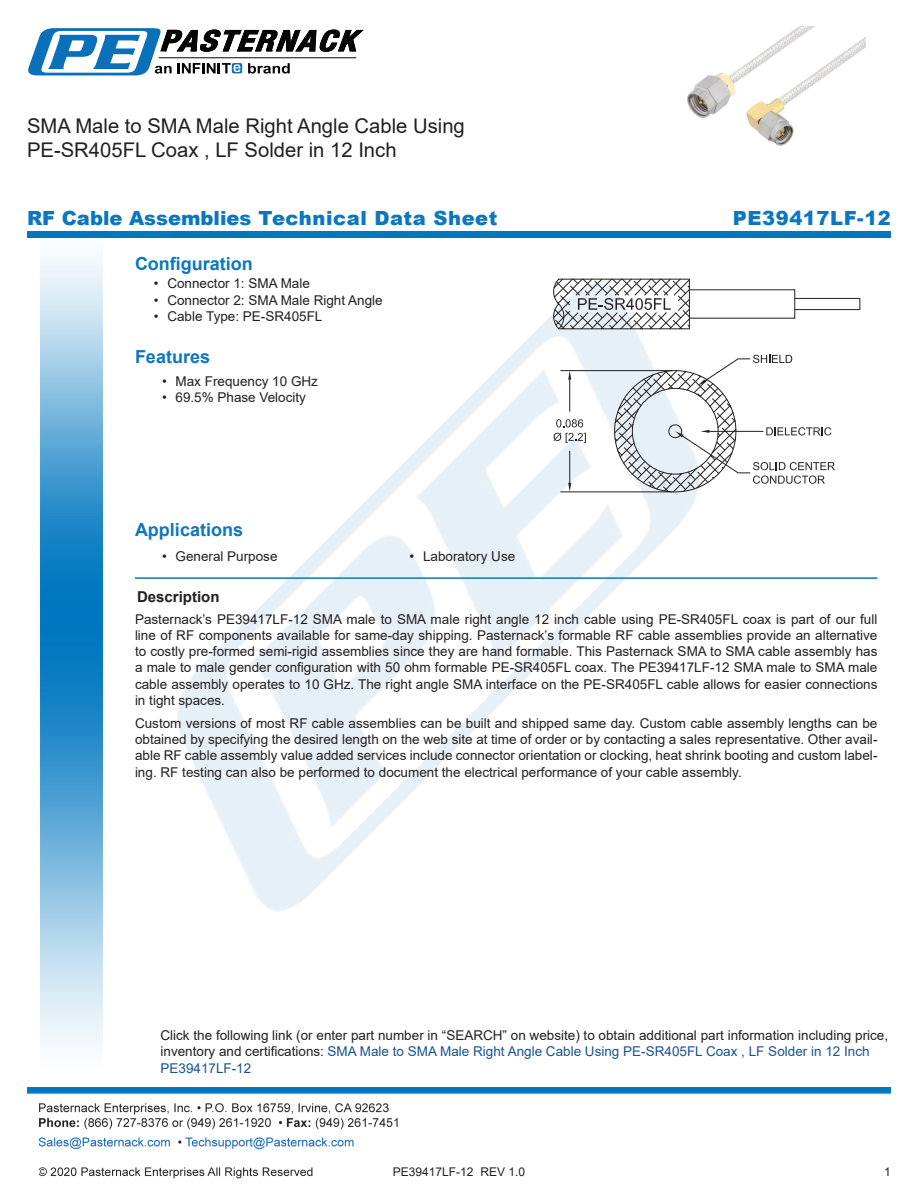
<style>
.page{position:relative;width:918px;height:1188px;background:#fff}
.page>*{position:absolute;margin:0;border:0;box-sizing:border-box;transform-origin:0 0}
.Web_Description_Para{font:20.25px/24.3px "Arial";color:#231f20}
.t1{font:900 19.5px "Arial";letter-spacing:.01em;color:#0c77be}
.t2{font:900 19.5px "Arial";letter-spacing:.03em;color:#0c77be}
.Head1{font:700 18px "Arial";color:#0c77be}
.Head1-2{font:700 15px "Arial";color:#231f20}
.MarketingDescription{font:13.5px/16.2px "Arial";color:#231f20;text-align:justify}
.Description_and_PN_L{font:13.5px/16.2px "Arial";color:#231f20}
.t3{font:12px "Arial";color:#231f20}
.s1{color:#1a5392}
</style>
<div class="page">
<img style="left:39px;top:1103px;width:359px;height:76px">
<img style="left:102px;top:255px;width:694px;height:715px">
<img style="left:27px;top:1088px;width:864px;height:7px">
<img style="left:40px;top:237px;width:62px;height:811px">
<div style="left:27px;top:231px;width:864px;height:6px;background:#0177c0"></div>
<svg style="left:28px;top:28px;width:336px;height:47px"></svg>
<hr style="left:135px;top:577px;width:743px;height:2px;background:#0c77be">
<hr style="left:561px;top:370px;width:111px;height:1px;background:#231f20">
<hr style="left:561px;top:492px;width:111px;height:1px;background:#231f20">
<hr style="left:569px;top:380px;width:1px;height:31px;background:#231f20">
<hr style="left:569px;top:451px;width:1px;height:32px;background:#231f20">
<svg style="left:568px;top:371px;width:3px;height:9px"></svg>
<svg style="left:568px;top:483px;width:3px;height:9px"></svg>
<svg style="left:553px;top:419px;width:33px;height:24px"></svg>
<hr style="left:559px;top:329px;width:130px;height:1px;background:#231f20">
<hr style="left:689px;top:318px;width:106px;height:1px;background:#231f20">
<hr style="left:689px;top:290px;width:106px;height:1px;background:#231f20">
<svg style="left:794px;top:290px;width:66px;height:28px"></svg>
<svg style="left:552px;top:279px;width:138px;height:50px"></svg>
<svg style="left:614px;top:355px;width:221px;height:137px"></svg>
<img style="left:687px;top:27px;width:179px;height:119px">
<h1 class="Web_Description_Para" style="left:27px;top:114px;width:439px">SMA Male to SMA Male Right Angle Cable Using<br>PE-SR405FL Coax , LF Solder in 12 Inch</h1>
<p class="t1" style="left:27px;top:204px;width:472px">RF Cable Assemblies Technical Data Sheet</p>
<p class="t2" style="left:733px;top:204px;width:160px">PE39417LF-12</p>
<p class="Head1" style="left:135px;top:251px;width:119px">Configuration</p>
<p class="MarketingDescription" style="left:154px;top:276px;width:158px">• Connector 1: SMA Male</p>
<p class="MarketingDescription" style="left:154px;top:292px;width:230px">• Connector 2: SMA Male Right Angle</p>
<p class="MarketingDescription" style="left:154px;top:308px;width:170px">• Cable Type: PE-SR405FL</p>
<p class="Head1" style="left:135px;top:344px;width:77px">Features</p>
<p class="MarketingDescription" style="left:162px;top:373px;width:158px">• Max Frequency 10 GHz</p>
<p class="MarketingDescription" style="left:162px;top:389px;width:146px">• 69.5% Phase Velocity</p>
<p class="Head1" style="left:135px;top:517px;width:110px">Applications</p>
<p class="MarketingDescription" style="left:162px;top:548px;width:117px">• General Purpose</p>
<p class="MarketingDescription" style="left:410px;top:548px;width:107px">• Laboratory Use</p>
<p class="Head1-2" style="left:137px;top:586px;width:84px">Description</p>
<p class="MarketingDescription" style="left:135px;top:611px;width:744px">Pasternack’s PE39417LF-12 SMA male to SMA male right angle 12 inch cable using PE-SR405FL coax is part of our full line of RF components available for same-day shipping. Pasternack’s formable RF cable assemblies provide an alternative to costly pre-formed semi-rigid assemblies since they are hand formable. This Pasternack SMA to SMA cable assembly has a male to male gender configuration with 50 ohm formable PE-SR405FL coax. The PE39417LF-12 SMA male to SMA male cable assembly operates to 10 GHz. The right angle SMA interface on the PE-SR405FL cable allows for easier connections in tight spaces.</p>
<p class="MarketingDescription" style="left:135px;top:715px;width:744px">Custom versions of most RF cable assemblies can be built and shipped same day. Custom cable assembly lengths can be obtained by specifying the desired length on the web site at time of order or by contacting a sales representative. Other avail&shy;able RF cable assembly value added services include connector orientation or clocking, heat shrink booting and custom label&shy;ing. RF testing can also be performed to document the electrical performance of your cable assembly.</p>
<p class="Description_and_PN_L" style="left:160px;top:1027px;width:729px">Click the following link (or enter part number in “SEARCH” on website) to obtain additional part information including price, inventory and certifications: <span class="s1">SMA Male to SMA Male Right Angle Cable Using PE-SR405FL Coax , LF Solder in 12 Inch<br>PE39417LF-12</span></p>
<p class="t3" style="left:393px;top:1163px;width:134px">PE39417LF-12 REV 1.0</p>
<p class="t3" style="left:884px;top:1164px;width:8px">1</p>
</div>
